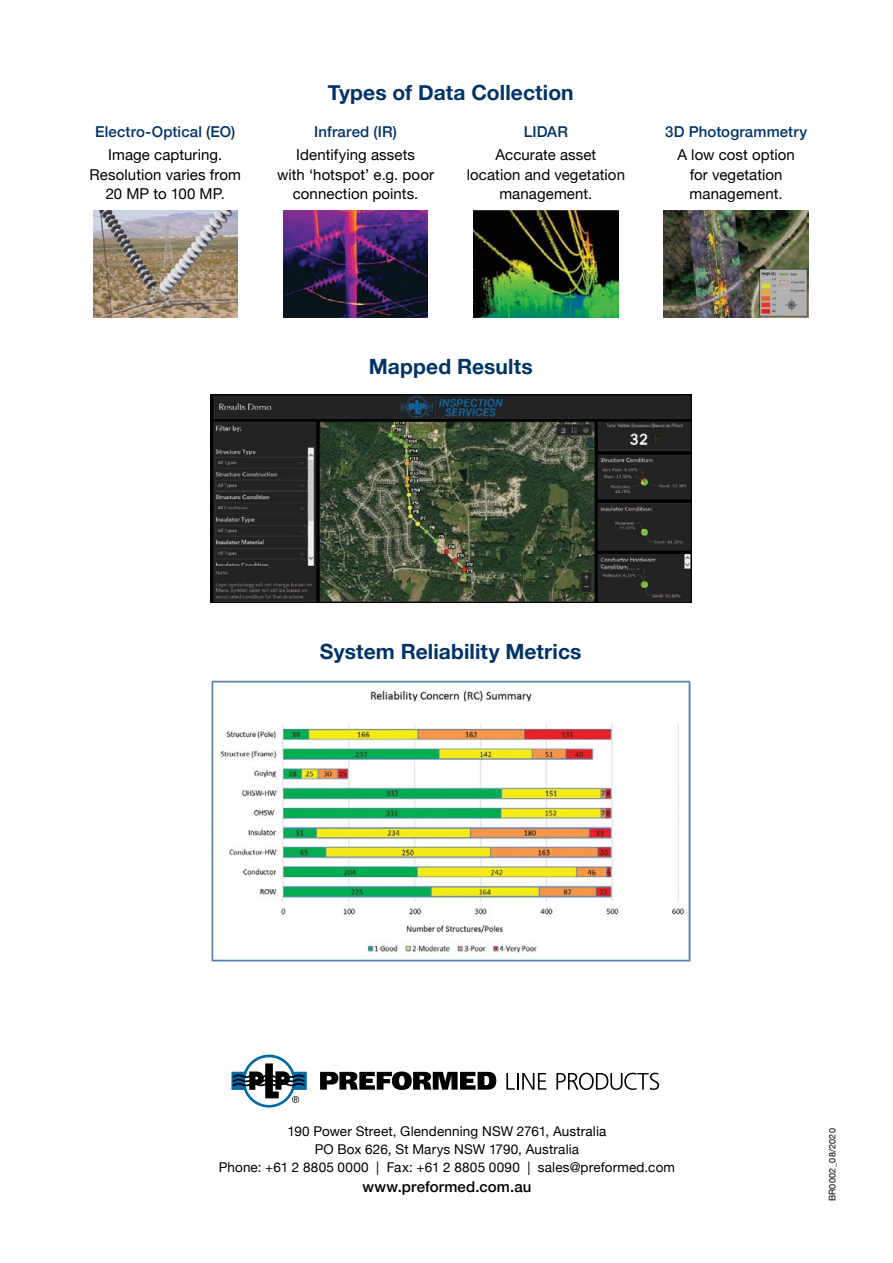
<style>
.page{position:relative;width:893px;height:1263px;background:#fff}
.page>*{position:absolute;margin:0;border:0;box-sizing:border-box;transform-origin:0 0}
.t1{font:700 21px "Helvetica Neue";letter-spacing:.005em;color:#003468}
.t2{font:15px/19.5px "Helvetica Neue";letter-spacing:.005em;color:#000;text-align:center}
.t3{font:500 15px "Helvetica Neue";letter-spacing:.01em;color:#003468}
.t4{font:500 15px "Helvetica Neue";letter-spacing:.01em;color:#000}
.t5{font:13.5px/18px "Helvetica Neue";letter-spacing:.01em;color:#000;text-align:center}
.t6{font:9px "Helvetica Neue";letter-spacing:.025em;color:#000}
</style>
<div class="page">
<img style="left:93px;top:211px;width:145px;height:106px">
<img style="left:283px;top:211px;width:145px;height:106px">
<img style="left:474px;top:211px;width:144px;height:106px">
<img style="left:664px;top:211px;width:144px;height:106px">
<img style="left:210px;top:394px;width:481px;height:209px">
<img style="left:211px;top:680px;width:480px;height:283px">
<svg style="left:231px;top:1054px;width:76px;height:53px"></svg>
<svg style="left:320px;top:1071px;width:176px;height:19px"></svg>
<svg style="left:506px;top:1073px;width:40px;height:17px"></svg>
<svg style="left:556px;top:1073px;width:103px;height:17px"></svg>
<p class="t3" style="left:95px;top:119px;width:142px">Electro-Optical (EO)</p>
<p class="t2" style="left:90px;top:146px;width:153px">Image capturing.<br>Resolution varies from<br>20 MP to 100 MP.</p>
<h1 class="t1" style="left:328px;top:76px;width:247px">Types of Data Collection</h1>
<p class="t3" style="left:314px;top:119px;width:84px">Infrared (IR)</p>
<p class="t2" style="left:277px;top:146px;width:158px">Identifying assets<br>with ‘hotspot’ e.g. poor connection points.</p>
<p class="t3" style="left:524px;top:119px;width:46px">LIDAR</p>
<p class="t2" style="left:467px;top:146px;width:160px">Accurate asset location and vegetation management.</p>
<p class="t3" style="left:665px;top:119px;width:143px">3D Photogrammetry</p>
<p class="t2" style="left:677px;top:146px;width:119px">A low cost option for vegetation management.</p>
<h1 class="t1" style="left:369px;top:350px;width:165px">Mapped Results</h1>
<h1 class="t1" style="left:320px;top:635px;width:263px">System Reliability Metrics</h1>
<p class="t5" style="left:219px;top:1122px;width:458px">190 Power Street, Glendenning NSW 2761, Australia<br>PO Box 626, St Marys NSW 1790, Australia<br>Phone: +61 2 8805 0000 | Fax: +61 2 8805 0090 | sales@preformed.com</p>
<p class="t4" style="left:362px;top:1175px;width:171px">www.preformed.com.au</p>
<p class="t6" style="left:826px;top:1201px;width:74px;rotate:-90deg">BR0002_08/2020</p>
</div>
